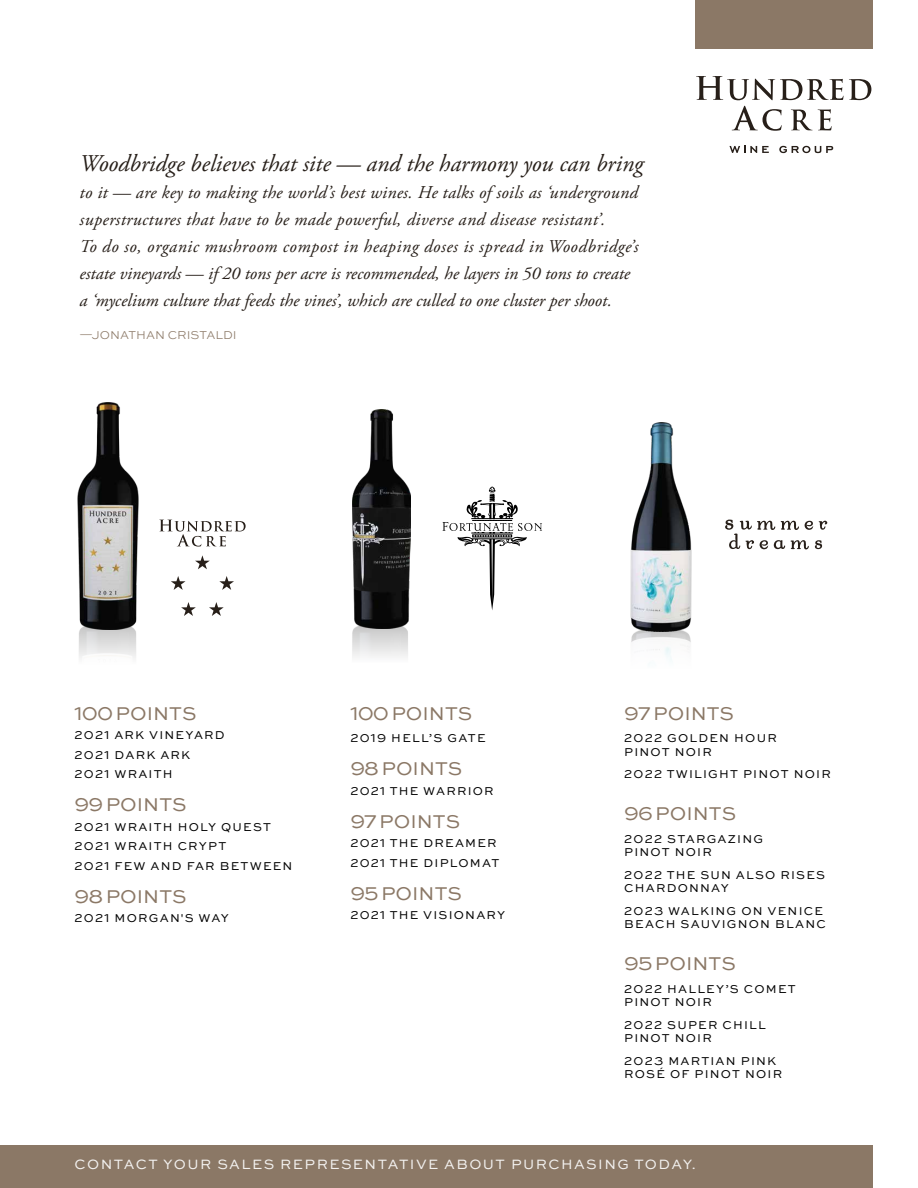
<style>
.page{position:relative;width:918px;height:1188px;background:#fff}
.page>*{position:absolute;margin:0;border:0;box-sizing:border-box;transform-origin:0 0}
.t1{font:italic 24px "Adobe Garamond Pro";color:#271f19}
.t2{font:19.5px "Sweet Sans Pro";color:#8b7866}
.t3{font:italic 18px/27px "Adobe Garamond Pro";letter-spacing:.015em;color:#271f19}
.t4{font:14.25px "Sweet Sans Pro";letter-spacing:.1em;color:rgb(255 255 255/.9)}
.t5{font:12px/13.5px "Sweet Sans Pro";letter-spacing:.1em;color:#000}
.t6{font:300 12px "Sweet Sans Pro";color:#8b7866}
</style>
<div class="page">
<img style="left:630px;top:422px;width:62px;height:210px">
<svg style="left:352px;top:629px;width:56px;height:28px"></svg>
<svg style="left:729px;top:146px;width:40px;height:7px"></svg>
<svg style="left:779px;top:146px;width:54px;height:7px"></svg>
<svg style="left:696px;top:76px;width:147px;height:24px"></svg>
<svg style="left:849px;top:79px;width:22px;height:21px"></svg>
<svg style="left:732px;top:106px;width:50px;height:25px"></svg>
<svg style="left:791px;top:109px;width:41px;height:21px"></svg>
<div style="left:695px;top:0;width:177px;height:49px;background:#8b7866"></div>
<div style="left:0;top:1145px;width:872px;height:43px;background:#8b7866"></div>
<svg style="left:443px;top:487px;width:99px;height:123px"></svg>
<svg style="left:725px;top:520px;width:102px;height:29px"></svg>
<svg style="left:79px;top:630px;width:57px;height:28px"></svg>
<svg style="left:159px;top:520px;width:87px;height:27px"></svg>
<svg style="left:195px;top:555px;width:15px;height:14px"></svg>
<svg style="left:219px;top:576px;width:15px;height:14px"></svg>
<svg style="left:171px;top:576px;width:15px;height:14px"></svg>
<svg style="left:209px;top:602px;width:15px;height:14px"></svg>
<svg style="left:181px;top:602px;width:15px;height:14px"></svg>
<img style="left:77px;top:403px;width:62px;height:227px">
<img style="left:352px;top:410px;width:58px;height:219px">
<h1 class="t1" style="left:80px;top:149px;width:565px">Woodbridge believes that site — and the harmony you can bring</h1>
<p class="t3" style="left:80px;top:179px;width:560px">to it — are key to making the world’s best wines. He talks of soils as ‘underground superstructures that have to be made powerful, diverse and disease resistant’.<br>To do so, organic mushroom compost in heaping doses is spread in Woodbridge’s estate vineyards — if 20 tons per acre is recommended, he layers in 50 tons to create a ‘mycelium culture that feeds the vines’, which are culled to one cluster per shoot.</p>
<p class="t6" style="left:80px;top:326px;width:159px">—JONATHAN CRISTALDI</p>
<h2 class="t2" style="left:75px;top:699px;width:123px">100 POINTS</h2>
<p class="t5" style="left:75px;top:725px;width:152px;line-height:19.5px">2021 ARK VINEYARD<br>2021 DARK ARK<br>2021 WRAITH</p>
<h2 class="t2" style="left:75px;top:790px;width:113px">99 POINTS</h2>
<p class="t5" style="left:75px;top:816px;width:219px;line-height:19.5px">2021 WRAITH HOLY QUEST<br>2021 WRAITH CRYPT<br>2021 FEW AND FAR BETWEEN</p>
<h2 class="t2" style="left:75px;top:882px;width:113px">98 POINTS</h2>
<p class="t5" style="left:75px;top:911px;width:156px">2021 MORGAN'S WAY</p>
<h2 class="t2" style="left:350px;top:699px;width:123px">100 POINTS</h2>
<p class="t5" style="left:350px;top:731px;width:137px">2019 HELL’S GATE</p>
<h2 class="t2" style="left:350px;top:754px;width:113px">98 POINTS</h2>
<p class="t5" style="left:350px;top:783px;width:145px">2021 THE WARRIOR</p>
<h2 class="t2" style="left:350px;top:807px;width:111px">97 POINTS</h2>
<p class="t5" style="left:350px;top:833px;width:151px;line-height:19.5px">2021 THE DREAMER<br>2021 THE DIPLOMAT</p>
<h2 class="t2" style="left:350px;top:879px;width:113px">95 POINTS</h2>
<p class="t5" style="left:350px;top:908px;width:157px">2021 THE VISIONARY</p>
<h2 class="t2" style="left:624px;top:699px;width:111px">97 POINTS</h2>
<p class="t5" style="left:624px;top:731px;width:154px">2022 GOLDEN HOUR<br>PINOT NOIR</p>
<p class="t5" style="left:624px;top:767px;width:208px">2022 TWILIGHT PINOT NOIR</p>
<h2 class="t2" style="left:624px;top:799px;width:113px">96 POINTS</h2>
<p class="t5" style="left:624px;top:831px;width:140px">2022 STARGAZING<br>PINOT NOIR</p>
<p class="t5" style="left:624px;top:867px;width:202px">2022 THE SUN ALSO RISES<br>CHARDONNAY</p>
<p class="t5" style="left:624px;top:903px;width:203px">2023 WALKING ON VENICE<br>BEACH SAUVIGNON BLANC</p>
<h2 class="t2" style="left:624px;top:949px;width:113px">95 POINTS</h2>
<p class="t5" style="left:624px;top:981px;width:173px">2022 HALLEY’S COMET<br>PINOT NOIR</p>
<p class="t5" style="left:624px;top:1017px;width:143px">2022 SUPER CHILL<br>PINOT NOIR</p>
<p class="t5" style="left:624px;top:1053px;width:159px">2023 MARTIAN PINK<br>ROSÉ OF PINOT NOIR</p>
<p class="t4" style="left:75px;top:1154px;width:623px">CONTACT YOUR SALES REPRESENTATIVE ABOUT PURCHASING TODAY.</p>
</div>
